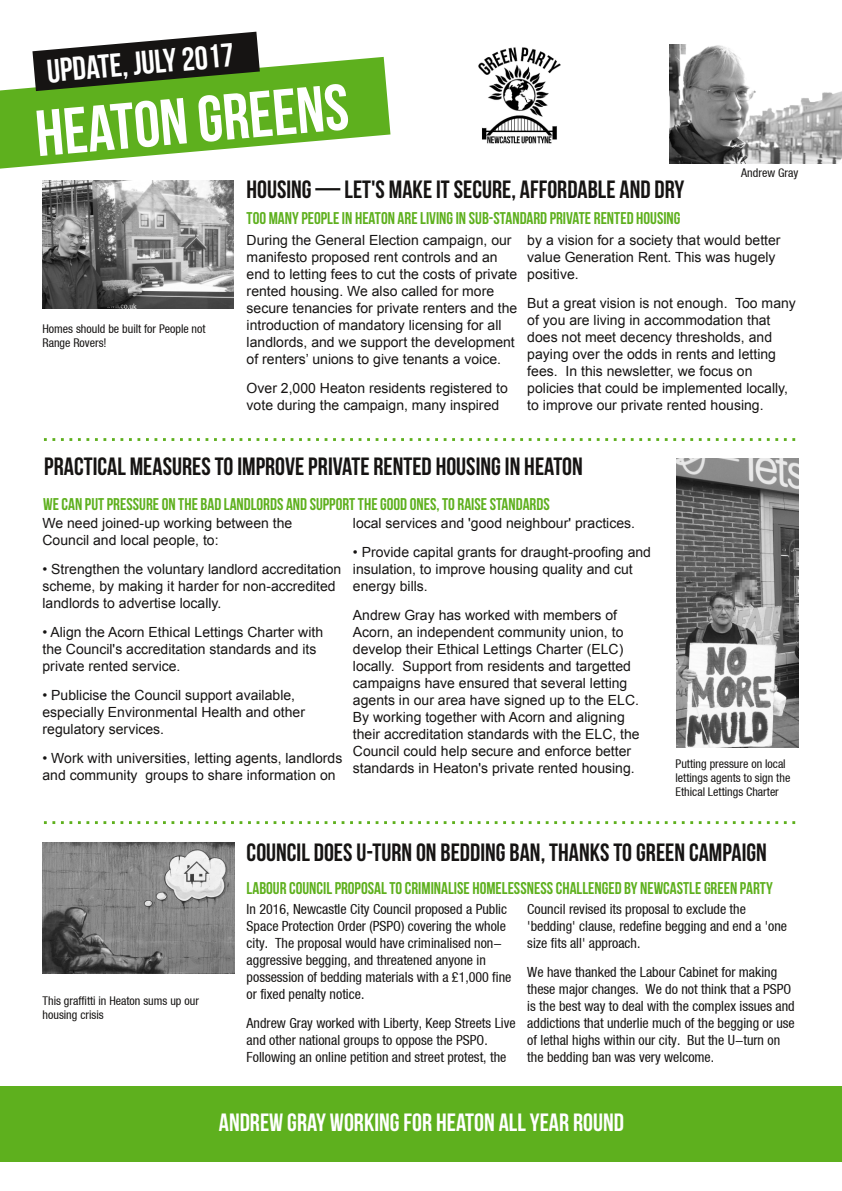
<style>
.page{position:relative;width:842px;height:1191px;background:#fff}
.page>*{position:absolute;margin:0;border:0;box-sizing:border-box;transform-origin:0 0}
.t1{font:700 65px "Bebas Neue";color:#fff}
.t2{font:700 33px "Bebas Neue";color:#fff}
.t3{font:700 25px "Bebas Neue";color:#161413}
.t4{font:700 25px "Bebas Neue";color:#fff}
.t5{font:700 17px "Bebas Neue";color:#5eb01e}
.t6{font:14px/17px "Arial";color:#161413}
.t7{font:condensed 14px/17px "Helvetica Neue LT";color:#161413}
.t8{font:condensed 12px/14px "Helvetica Neue LT";color:#161413}
</style>
<div class="page">
<img style="left:676px;top:459px;width:123px;height:288px">
<img style="left:43px;top:843px;width:191px;height:131px">
<img style="left:43px;top:181px;width:191px;height:128px">
<svg style="left:44px;top:438px;width:752px;height:3px"></svg>
<div style="left:0;top:1086px;width:842px;height:75px;background:#5eb01e"></div>
<svg style="left:0;top:57px;width:390px;height:112px;fill:#5eb01e"></svg>
<svg style="left:44px;top:821px;width:752px;height:3px"></svg>
<svg style="left:32px;top:32px;width:228px;height:59px"></svg>
<img style="left:669px;top:44px;width:173px;height:120px">
<img style="left:478px;top:47px;width:83px;height:97px">
<h2 class="t2" style="left:46px;top:58px;width:189px;rotate:-5deg">UPDATE, JULY 2017</h2>
<h1 class="t1" style="left:34px;top:108px;width:315px;rotate:-5deg">HEATON GREENS</h1>
<h3 class="t3" style="left:246px;top:179px;width:439px">HOUSING —LET'S MAKEITSECURE, AFFORDABLE AND DRY</h3>
<p class="t5" style="left:247px;top:212px;width:435px">TOO MANYPEOPLEIN HEATON ARELIVINGIN SUB-STANDARD PRIVATE RENTED HOUSING</p>
<p class="t8" style="left:741px;top:165px;width:58px">Andrew Gray</p>
<p class="t8" style="left:43px;top:322px;width:165px">Homes should be built for People not<br>Range Rovers!</p>
<p class="t6" style="left:247px;top:231px;width:272px">During the General Election campaign, our manifesto proposed rent controls and an end to letting fees to cut the costs of private rented housing. We also called for more secure tenancies for private renters and the introduction of mandatory licensing for all landlords, and we support the development of renters’ unions to give tenants a voice.</p>
<p class="t6" style="left:247px;top:379px;width:263px">Over 2,000 Heaton residents registered to vote during the campaign, many inspired</p>
<p class="t6" style="left:527px;top:231px;width:255px">by a vision for a society that would better value Generation Rent. This was hugely positive.</p>
<p class="t6" style="left:527px;top:294px;width:270px">But a great vision is not enough. Too many of you are living in accommodation that does not meet decency thresholds, and paying over the odds in rents and letting fees. In this newsletter, we focus on policies that could be implemented locally, to improve our private rented housing.</p>
<h3 class="t3" style="left:44px;top:456px;width:540px">PRACTICAL MEASURES TOIMPROVEPRIVATE RENTED HOUSING IN HEATON</h3>
<p class="t5" style="left:43px;top:497px;width:508px">WECAN PUTPRESSUREON THE BAD LANDLORDS AND SUPPORTTHEGOOD ONES,TO RAISESTANDARDS</p>
<p class="t6" style="left:43px;top:515px;width:251px">We need joined-up working between the<br>Council and local people, to:</p>
<p class="t6" style="left:43px;top:561px;width:300px">• Strengthen the voluntary landlord accreditation scheme, by making it harder for non-accredited landlords to advertise locally.</p>
<p class="t6" style="left:43px;top:624px;width:282px">• Align the Acorn Ethical Lettings Charter with the Council's accreditation standards and its private rented service.</p>
<p class="t6" style="left:43px;top:687px;width:264px">• Publicise the Council support available, especially Environmental Health and other regulatory services.</p>
<p class="t6" style="left:43px;top:750px;width:301px">• Work with universities, letting agents, landlords and community groups to share information on</p>
<p class="t6" style="left:353px;top:514px;width:284px">local services and 'good neighbour' practices.</p>
<p class="t6" style="left:353px;top:543px;width:300px">• Provide capital grants for draught-proofing and insulation, to improve housing quality and cut energy bills.</p>
<p class="t6" style="left:353px;top:606px;width:288px">Andrew Gray has worked with members of Acorn, an independent community union, to develop their Ethical Lettings Charter (ELC) locally. Support from residents and targetted campaigns have ensured that several letting agents in our area have signed up to the ELC.<br>By working together with Acorn and aligning their accreditation standards with the ELC, the Council could help secure and enforce better standards in Heaton's private rented housing.</p>
<p class="t8" style="left:675px;top:756px;width:116px">Putting pressure on local lettings agents to sign the<br>Ethical Lettings Charter</p>
<h3 class="t3" style="left:247px;top:842px;width:522px">COUNCIL DOES U-TURN ON BEDDING BAN, THANKS TOGREEN CAMPAIGN</h3>
<p class="t8" style="left:43px;top:993px;width:158px">This graffitti in Heaton sums up our housing crisis</p>
<p class="t5" style="left:247px;top:881px;width:528px">LABOUR COUNCILPROPOSALTOCRIMINALISE HOMELESSNESSCHALLENGED BY NEWCASTLEGREEN PARTY</p>
<p class="t7" style="left:247px;top:900px;width:266px">In 2016, Newcastle City Council proposed a Public Space Protection Order (PSPO) covering the whole city. The proposal would have criminalised non&shy;aggressive begging, and threatened anyone in possession of bedding materials with a £1,000 fine or fixed penalty notice.</p>
<p class="t7" style="left:247px;top:1014px;width:271px">Andrew Gray worked with Liberty, Keep Streets Live and other national groups to oppose the PSPO.<br>Following an online petition and street protest, the</p>
<p class="t7" style="left:527px;top:900px;width:261px">Council revised its proposal to exclude the 'bedding' clause, redefine begging and end a 'one size fits all' approach.</p>
<p class="t7" style="left:527px;top:963px;width:269px">We have thanked the Labour Cabinet for making these major changes. We do not think that a PSPO is the best way to deal with the complex issues and addictions that underlie much of the begging or use of lethal highs within our city. But the U-turn on the bedding ban was very welcome.</p>
<h3 class="t4" style="left:219px;top:1112px;width:407px">ANDREW GRAY WORKING FOR HEATON ALL YEAR ROUND</h3>
</div>
